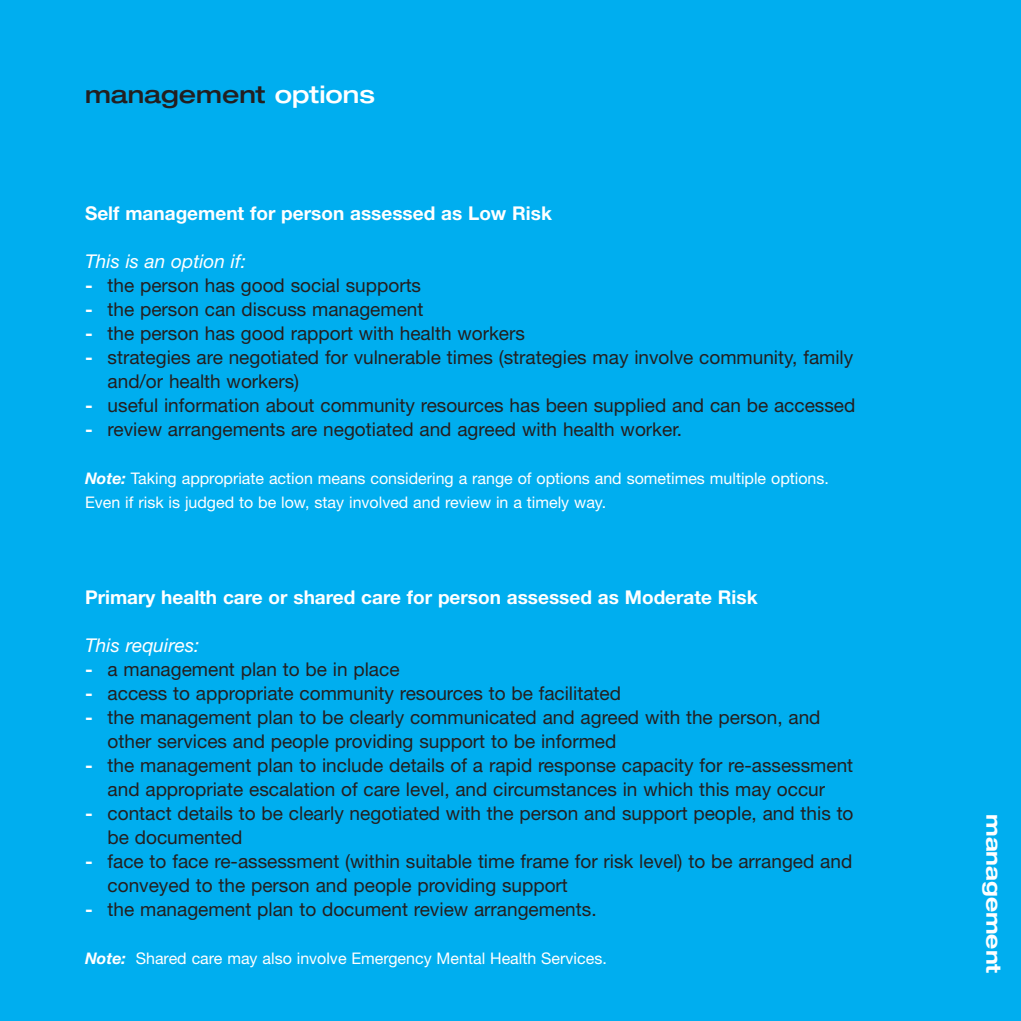
<style>
.page{position:relative;width:1021px;height:1021px;background:#fff}
.page>*{position:absolute;margin:0;border:0;box-sizing:border-box;transform-origin:0 0}
.t1{font:500 expanded 24px "Helvetica Neue";color:#231f20}
.t2{font:700 expanded 20px "Helvetica Neue";color:#fff}
.t3{font:19px/24px "Helvetica Neue";color:#231f20}
.t4{font:700 19px "Helvetica Neue";color:#fff}
.t5{font:italic 19px "Helvetica Neue";color:#fff}
.t6{font:16px/24px "Helvetica Neue";color:#fff}
.s1{color:#fff}
.s2{font-weight:700;color:#fff}
.s3{font-weight:700;font-style:italic}
</style>
<div class="page">
<div style="left:0;top:0;width:1020px;height:1020px;background:#00aeef"></div>
<p class="t1" style="left:85px;top:85px;width:291px">management <span class="s1">options</span></p>
<p class="t4" style="left:85px;top:201px;width:468px">Self management for person assessed as Low Risk</p>
<p class="t5" style="left:85px;top:254px;width:162px">This is an option if:</p>
<p class="t3" style="left:85px;top:275px;width:337px"><span class="s2">-</span> the person has good social supports</p>
<p class="t3" style="left:85px;top:299px;width:340px"><span class="s2">-</span> the person can discuss management</p>
<p class="t3" style="left:85px;top:323px;width:441px"><span class="s2">-</span> the person has good rapport with health workers</p>
<p class="t3" style="left:108px;top:347px;width:747px;text-indent:-22px"><span class="s2">-</span> strategies are negotiated for vulnerable times (strategies may involve community, family and/or health workers)</p>
<p class="t3" style="left:85px;top:395px;width:771px"><span class="s2">-</span> useful information about community resources has been supplied and can be accessed</p>
<p class="t3" style="left:85px;top:419px;width:598px"><span class="s2">-</span> review arrangements are negotiated and agreed with health worker.</p>
<p class="t6" style="left:85px;top:468px;width:745px"><span class="s3">Note:</span> Taking appropriate action means considering a range of options and sometimes multiple options.<br>Even if risk is judged to be low, stay involved and review in a timely way.</p>
<p class="t4" style="left:85px;top:585px;width:674px">Primary health care or shared care for person assessed as Moderate Risk</p>
<p class="t5" style="left:85px;top:638px;width:116px">This requires:</p>
<p class="t3" style="left:85px;top:659px;width:316px"><span class="s2">-</span> a management plan to be in place</p>
<p class="t3" style="left:85px;top:683px;width:537px"><span class="s2">-</span> access to appropriate community resources to be facilitated</p>
<p class="t3" style="left:108px;top:707px;width:714px;text-indent:-22px"><span class="s2">-</span> the management plan to be clearly communicated and agreed with the person, and other services and people providing support to be informed</p>
<p class="t3" style="left:85px;top:755px;width:769px;text-align:center"><span class="s2">-</span> the management plan to include details of a rapid response capacity for re-assessment and appropriate escalation of care level, and circumstances in which this may occur</p>
<p class="t3" style="left:108px;top:803px;width:747px;text-indent:-22px"><span class="s2">-</span> contact details to be clearly negotiated with the person and support people, and this to be documented</p>
<p class="t3" style="left:108px;top:851px;width:746px;text-indent:-22px"><span class="s2">-</span> face to face re-assessment (within suitable time frame for risk level) to be arranged and conveyed to the person and people providing support</p>
<p class="t3" style="left:85px;top:899px;width:513px"><span class="s2">-</span> the management plan to document review arrangements.</p>
<p class="t6" style="left:85px;top:948px;width:523px"><span class="s3">Note:</span> Shared care may also involve Emergency Mental Health Services.</p>
<p class="t2" style="left:1000px;top:814px;width:161px;rotate:90deg">management</p>
</div>
